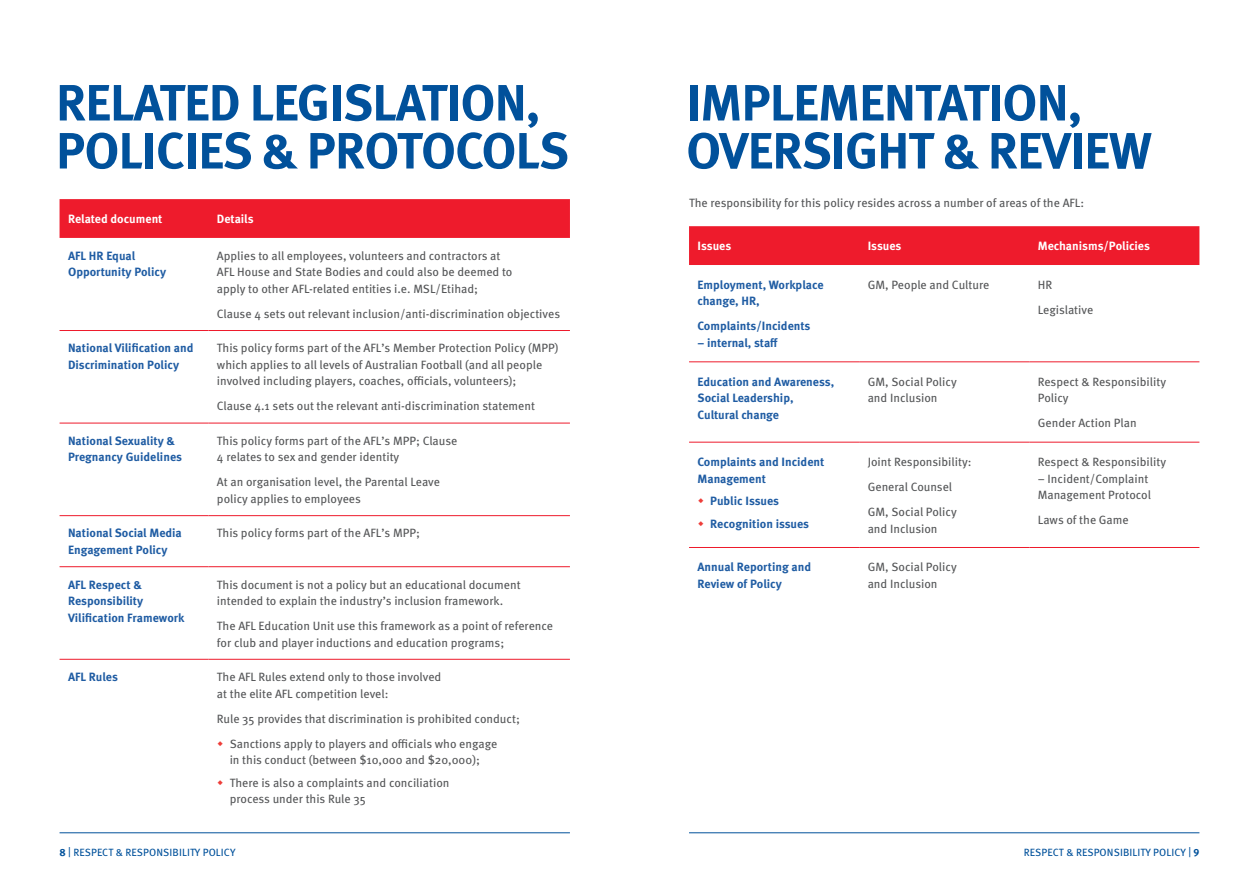
<style>
.page{position:relative;width:1259px;height:893px;background:#fff}
.page>*{position:absolute;margin:0;border:0;box-sizing:border-box;transform-origin:0 0}
.heading_1{font:700 51px/48px "Meta Pro";letter-spacing:-.02em;color:#01519b}
.body{font:12px/16.5px "Meta Pro";color:#545557}
.body-2{font:700 12px/16.5px "Meta Pro";color:#1f5ca3}
.body-3{font:700 12px "Meta Pro";color:#fff}
.t1{font:10.5px "Meta Pro";letter-spacing:.01em;color:#01519b}
.s1{font-weight:700}
</style>
<div class="page">
<hr style="left:689px;top:832px;width:510px;height:1px;background:#01519b">
<hr style="left:60px;top:832px;width:510px;height:1px;background:#01519b">
<div style="left:60px;top:199px;width:510px;height:39px;background:#ee1b2c"></div>
<hr style="left:60px;top:330px;width:148px;height:1px;background:#ee1b2c">
<hr style="left:208px;top:330px;width:362px;height:1px;background:#ee1b2c">
<hr style="left:60px;top:423px;width:148px;height:1px;background:#ee1b2c">
<hr style="left:208px;top:423px;width:362px;height:1px;background:#ee1b2c">
<hr style="left:60px;top:515px;width:148px;height:1px;background:#ee1b2c">
<hr style="left:208px;top:515px;width:362px;height:1px;background:#ee1b2c">
<hr style="left:60px;top:566px;width:148px;height:1px;background:#ee1b2c">
<hr style="left:208px;top:566px;width:362px;height:1px;background:#ee1b2c">
<hr style="left:60px;top:659px;width:148px;height:1px;background:#ee1b2c">
<hr style="left:208px;top:659px;width:362px;height:1px;background:#ee1b2c">
<div style="left:689px;top:226px;width:510px;height:39px;background:#ee1b2c"></div>
<hr style="left:689px;top:361px;width:170px;height:1px;background:#ee1b2c">
<hr style="left:859px;top:361px;width:170px;height:1px;background:#ee1b2c">
<hr style="left:1029px;top:361px;width:170px;height:1px;background:#ee1b2c">
<hr style="left:689px;top:442px;width:170px;height:1px;background:#ee1b2c">
<hr style="left:859px;top:442px;width:170px;height:1px;background:#ee1b2c">
<hr style="left:1029px;top:442px;width:170px;height:1px;background:#ee1b2c">
<hr style="left:689px;top:547px;width:170px;height:1px;background:#ee1b2c">
<hr style="left:859px;top:547px;width:170px;height:1px;background:#ee1b2c">
<hr style="left:1029px;top:547px;width:170px;height:1px;background:#ee1b2c">
<p class="heading_1" style="left:56px;top:80px;width:515px">RELATED LEGISLATION,<br>POLICIES &amp; PROTOCOLS</p>
<p class="heading_1" style="left:686px;top:80px;width:467px">IMPLEMENTATION,<br>OVERSIGHT &amp; REVIEW</p>
<p class="body-3" style="left:68px;top:211px;width:96px">Related document</p>
<p class="body-3" style="left:217px;top:211px;width:38px">Details</p>
<p class="body-2" style="left:68px;top:248px;width:100px">AFL HR Equal<br>Opportunity Policy</p>
<p class="body" style="left:217px;top:248px;width:297px">Applies to all employees, volunteers and contractors at<br>AFL House and State Bodies and could also be deemed to apply to other AFL-related entities i.e. MSL/Etihad;</p>
<p class="body" style="left:217px;top:306px;width:345px">Clause 4 sets out relevant inclusion/anti-discrimination objectives</p>
<p class="body-2" style="left:68px;top:340px;width:127px">National Vilification and<br>Discrimination Policy</p>
<p class="body" style="left:217px;top:340px;width:343px">This policy forms part of the AFL’s Member Protection Policy (MPP) which applies to all levels of Australian Football (and all people involved including players, coaches, officials, volunteers);</p>
<p class="body" style="left:217px;top:398px;width:320px">Clause 4.1 sets out the relevant anti-discrimination statement</p>
<p class="body-2" style="left:68px;top:433px;width:115px">National Sexuality &amp;<br>Pregnancy Guidelines</p>
<p class="body" style="left:217px;top:433px;width:242px">This policy forms part of the AFL’s MPP; Clause<br>4 relates to sex and gender identity</p>
<p class="body" style="left:217px;top:474px;width:225px">At an organisation level, the Parental Leave policy applies to employees</p>
<p class="body-2" style="left:68px;top:525px;width:115px">National Social Media<br>Engagement Policy</p>
<p class="body" style="left:217px;top:525px;width:205px">This policy forms part of the AFL’s MPP;</p>
<p class="body-2" style="left:68px;top:576px;width:118px">AFL Respect &amp;<br>Responsibility<br>Vilification Framework</p>
<p class="body" style="left:217px;top:576px;width:305px">This document is not a policy but an educational document intended to explain the industry’s inclusion framework.</p>
<p class="body" style="left:217px;top:618px;width:338px">The AFL Education Unit use this framework as a point of reference for club and player inductions and education programs;</p>
<p class="body-2" style="left:68px;top:669px;width:51px">AFL Rules</p>
<p class="body" style="left:217px;top:669px;width:226px">The AFL Rules extend only to those involved at the elite AFL competition level:</p>
<p class="body" style="left:217px;top:710px;width:305px">Rule 35 provides that discrimination is prohibited conduct;</p>
<p class="body" style="left:230px;top:736px;width:269px">Sanctions apply to players and officials who engage in this conduct (between $10,000 and $20,000);</p>
<p class="body" style="left:230px;top:775px;width:221px">There is also a complaints and conciliation process under this Rule 35</p>
<p class="body" style="left:689px;top:195px;width:397px">The responsibility for this policy resides across a number of areas of the AFL:</p>
<p class="body-3" style="left:697px;top:238px;width:35px">Issues</p>
<p class="body-3" style="left:867px;top:238px;width:35px">Issues</p>
<p class="body-3" style="left:1037px;top:238px;width:114px">Mechanisms/Policies</p>
<p class="body-2" style="left:697px;top:277px;width:127px">Employment, Workplace change, HR,</p>
<p class="body-2" style="left:697px;top:318px;width:114px">Complaints/Incidents</p>
<p class="body-2" style="left:697px;top:335px;width:82px">– internal, staff</p>
<p class="body" style="left:867px;top:277px;width:123px">GM, People and Culture</p>
<p class="body" style="left:1037px;top:277px;width:16px">HR</p>
<p class="body" style="left:1037px;top:302px;width:57px">Legislative</p>
<p class="body-2" style="left:697px;top:374px;width:138px">Education and Awareness,<br>Social Leadership,<br>Cultural change</p>
<p class="body" style="left:867px;top:374px;width:91px">GM, Social Policy and Inclusion</p>
<p class="body" style="left:1037px;top:374px;width:130px">Respect &amp; Responsibility<br>Policy</p>
<p class="body" style="left:1037px;top:415px;width:100px">Gender Action Plan</p>
<p class="body-2" style="left:697px;top:454px;width:128px">Complaints and Incident<br>Management</p>
<p class="body-2" style="left:710px;top:493px;width:70px">Public Issues</p>
<p class="body-2" style="left:710px;top:516px;width:100px">Recognition issues</p>
<p class="body" style="left:867px;top:454px;width:105px">Joint Responsibility:</p>
<p class="body" style="left:867px;top:479px;width:86px">General Counsel</p>
<p class="body" style="left:867px;top:504px;width:91px">GM, Social Policy and Inclusion</p>
<p class="body" style="left:1037px;top:454px;width:130px">Respect &amp; Responsibility</p>
<p class="body" style="left:1037px;top:471px;width:115px">– Incident/Complaint<br>Management Protocol</p>
<p class="body" style="left:1037px;top:512px;width:92px">Laws of the Game</p>
<p class="body-2" style="left:697px;top:559px;width:115px">Annual Reporting and<br>Review of Policy</p>
<p class="body" style="left:867px;top:559px;width:91px">GM, Social Policy and Inclusion</p>
<p class="t1" style="left:60px;top:845px;width:178px"><span class="s1">8</span> | RESPECT &amp; RESPONSIBILITY POLICY</p>
<p class="t1" style="left:1024px;top:845px;width:177px">RESPECT &amp; RESPONSIBILITY POLICY | <span class="s1">9</span></p>
</div>
